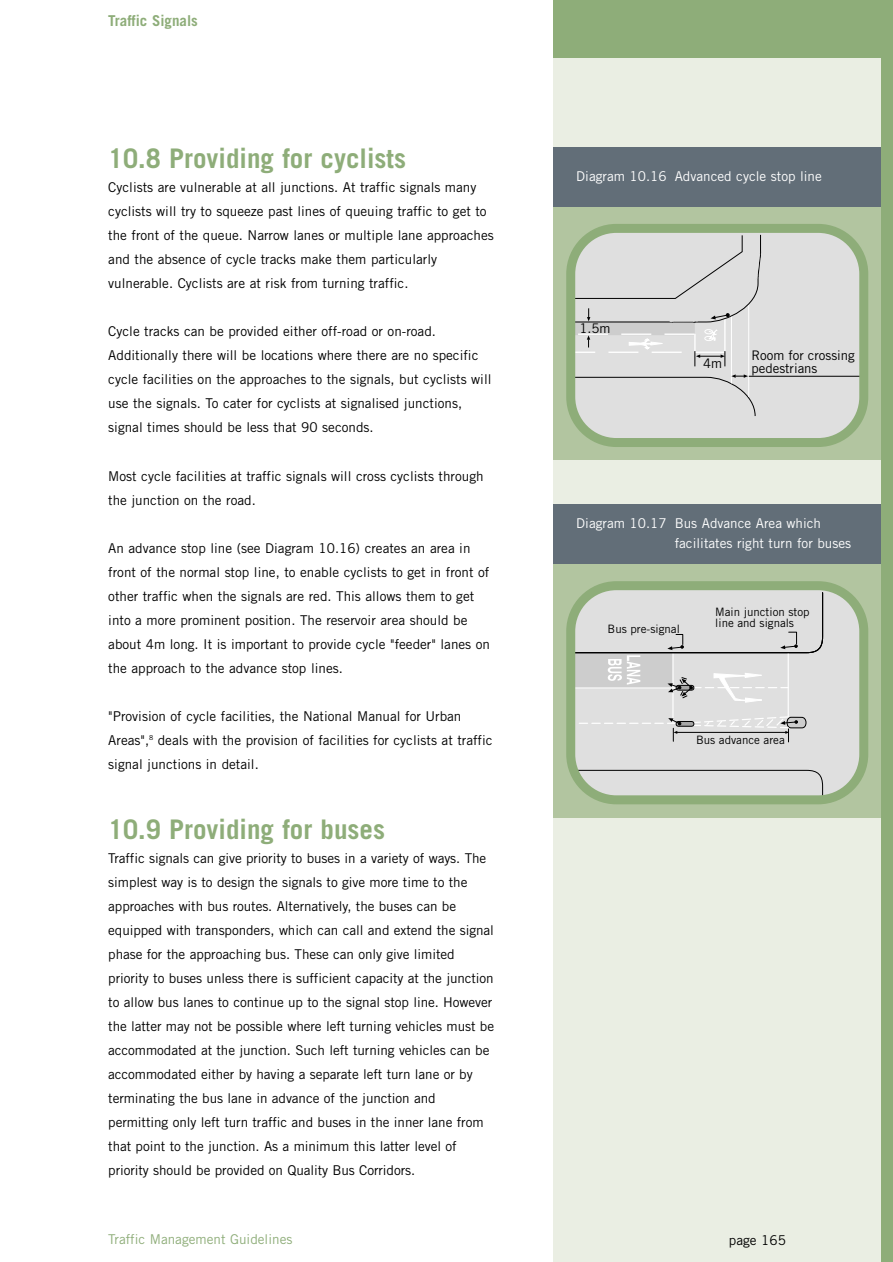
<style>
.page{position:relative;width:893px;height:1262px;background:#fff}
.page>*{position:absolute;margin:0;border:0;box-sizing:border-box;transform-origin:0 0}
.t1{font:700 27px "Trade Gothic";color:#8ead79}
.t2{font:700 15px "Trade Gothic";color:#8ead79}
.t3{font:13.5px/24px "Trade Gothic";color:#000}
.t4{font:13.5px/19.5px "Trade Gothic";color:#fff}
.t5{font:13.5px "Trade Gothic";color:#8ead79}
.t6{font:13.2px/13.2px "Trade Gothic";color:#000}
.t7{font:11.55px/10.5px "Trade Gothic";color:#000}
</style>
<div class="page">
<div style="left:553px;top:0;width:339px;height:1261px;background:#eaeee3"></div>
<div style="left:553px;top:0;width:339px;height:58px;background:#8ead79"></div>
<div style="left:553px;top:207px;width:339px;height:253px;background:#b2c5a0"></div>
<svg style="left:566px;top:224px;width:302px;height:223px;background:#d0d4cd"></svg>
<div style="left:553px;top:147px;width:339px;height:60px;background:#626e78"></div>
<div style="left:553px;top:564px;width:339px;height:253px;background:#b2c5a0"></div>
<svg style="left:566px;top:581px;width:302px;height:223px;background:#cfd3cc"></svg>
<div style="left:553px;top:504px;width:339px;height:60px;background:#626e78"></div>
<div style="left:881px;top:0;width:11px;height:1261px;background:#8ead79"></div>
<p class="t2" style="left:108px;top:15px;width:91px">Traffic Signals</p>
<h1 class="t1" style="left:108px;top:149px;width:299px">10.8 Providing for cyclists</h1>
<p class="t3" style="left:108px;top:177px;width:387px">Cyclists are vulnerable at all junctions. At traffic signals many cyclists will try to squeeze past lines of queuing traffic to get to the front of the queue. Narrow lanes or multiple lane approaches and the absence of cycle tracks make them particularly vulnerable. Cyclists are at risk from turning traffic.</p>
<p class="t3" style="left:108px;top:321px;width:385px">Cycle tracks can be provided either off-road or on-road.<br>Additionally there will be locations where there are no specific cycle facilities on the approaches to the signals, but cyclists will use the signals. To cater for cyclists at signalised junctions, signal times should be less that 90 seconds.</p>
<p class="t3" style="left:108px;top:465px;width:377px">Most cycle facilities at traffic signals will cross cyclists through the junction on the road.</p>
<p class="t3" style="left:108px;top:537px;width:383px">An advance stop line (see Diagram 10.16) creates an area in front of the normal stop line, to enable cyclists to get in front of other traffic when the signals are red. This allows them to get into a more prominent position. The reservoir area should be about 4m long. It is important to provide cycle "feeder" lanes on the approach to the advance stop lines.</p>
<p class="t3" style="left:108px;top:705px;width:386px">"Provision of cycle facilities, the National Manual for Urban<br>Areas",<sup>8</sup> deals with the provision of facilities for cyclists at traffic signal junctions in detail.</p>
<h1 class="t1" style="left:108px;top:819px;width:278px">10.9 Providing for buses</h1>
<p class="t3" style="left:108px;top:847px;width:387px">Traffic signals can give priority to buses in a variety of ways. The simplest way is to design the signals to give more time to the approaches with bus routes. Alternatively, the buses can be equipped with transponders, which can call and extend the signal phase for the approaching bus. These can only give limited priority to buses unless there is sufficient capacity at the junction to allow bus lanes to continue up to the signal stop line. However the latter may not be possible where left turning vehicles must be accommodated at the junction. Such left turning vehicles can be accommodated either by having a separate left turn lane or by terminating the bus lane in advance of the junction and permitting only left turn traffic and buses in the inner lane from that point to the junction. As a minimum this latter level of priority should be provided on Quality Bus Corridors.</p>
<p class="t4" style="left:576px;top:167px;width:247px">Diagram 10.16 Advanced cycle stop line</p>
<p class="t6" style="left:579px;top:323px;width:33px">1.5m</p>
<p class="t6" style="left:703px;top:357px;width:21px">4m</p>
<p class="t6" style="left:751px;top:349px;width:105px">Room for crossing pedestrians</p>
<p class="t4" style="left:674px;top:515px;width:178px;text-indent:-98px">Diagram 10.17 Bus Advance Area which facilitates right turn for buses</p>
<p class="t7" style="left:607px;top:625px;width:74px">Bus pre-signal</p>
<p class="t7" style="left:715px;top:608px;width:96px">Main junction stop line and signals</p>
<p class="t7" style="left:696px;top:735px;width:90px">Bus advance area</p>
<p class="t5" style="left:108px;top:1234px;width:186px">Traffic Management Guidelines</p>
<p class="t3" style="left:729px;top:1228px;width:59px">page 165</p>
</div>
